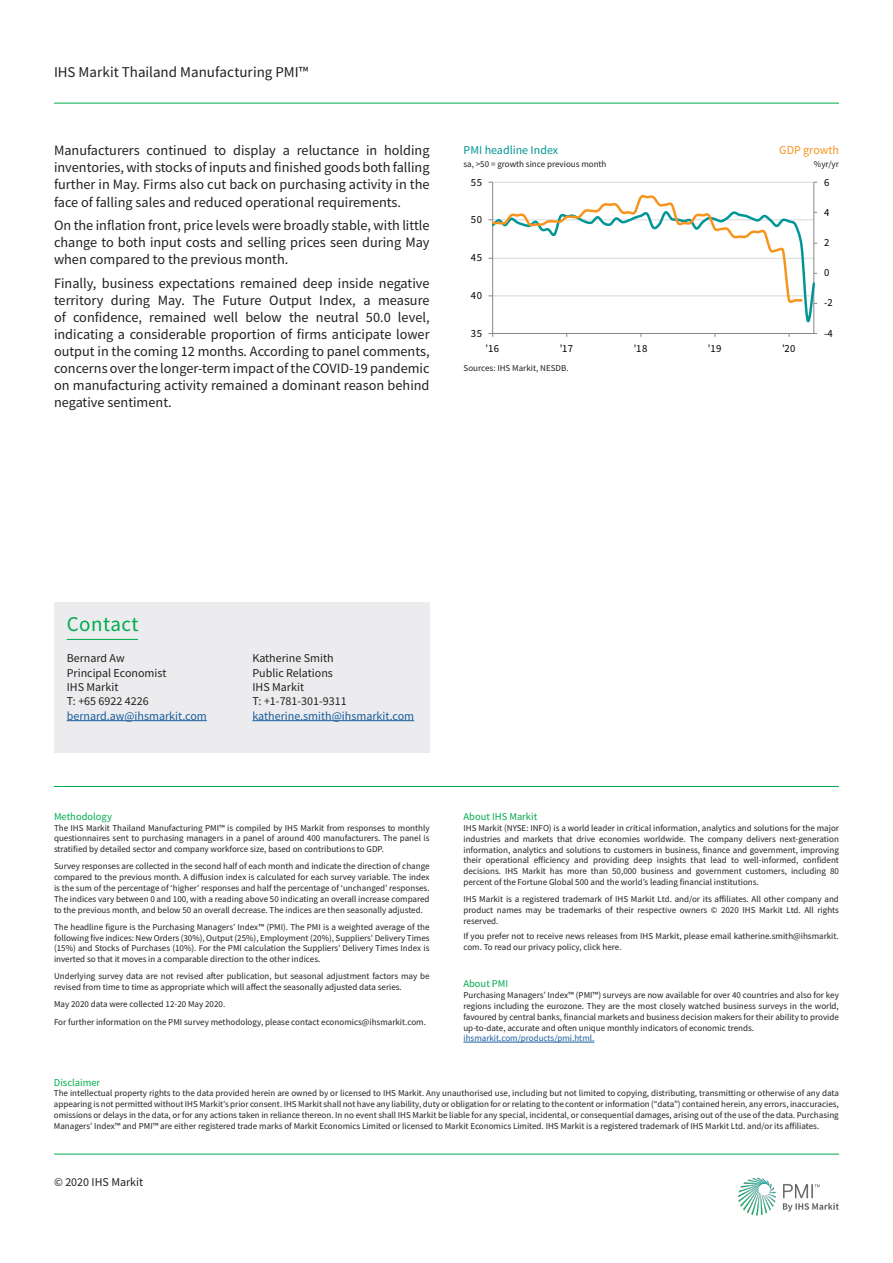
<style>
.page{position:relative;width:893px;height:1263px;background:#fff}
.page>*{position:absolute;margin:0;border:0;box-sizing:border-box;transform-origin:0 0}
.Section_header{font:21px "Source Sans Pro";letter-spacing:.025em;color:#00ab4d}
.t1{font:15px "Source Sans Pro";color:#231f20}
.Body_copy_2{font:14.25px/17.1px "Source Sans Pro";color:#231f20;text-align:justify}
.Chart_title{font:12px "Source Sans Pro";color:#231f20}
.Chart_title-2{font:12px "Source Sans Pro";color:#175d9e}
.Chart_title-3{font:12px "Source Sans Pro";color:#009696}
.Chart_title-4{font:12px "Source Sans Pro";color:#f7931d}
.t2{font:10.8px "Source Sans Pro";letter-spacing:.04em;color:#000}
.Boiler_subheader{font:10.5px "Source Sans Pro";color:#00ab4d}
.Boiler{font:9px/10.8px "Source Sans Pro";color:#231f20;text-align:justify}
.Axis_title{font:9px "Source Sans Pro";color:#231f20}
.Boiler-2{font:9px "Source Sans Pro";color:#175d9e}
</style>
<div class="page">
<hr style="left:54px;top:103px;width:785px;height:1px;background:#00ab4d">
<img style="left:738px;top:1177px;width:101px;height:38px">
<hr style="left:54px;top:1154px;width:785px;height:1px;background:#00ab4d">
<hr style="left:54px;top:786px;width:785px;height:1px;background:#00ab4d">
<hr style="left:493px;top:182px;width:321px;height:1px;background:#d9d9d9">
<hr style="left:813px;top:182px;width:1px;height:151px;background:#868686">
<hr style="left:492px;top:182px;width:1px;height:151px;background:#868686">
<svg style="left:489px;top:191px;width:328px;height:146px"></svg>
<div style="left:54px;top:653px;width:376px;height:100px;background:#ececee"></div>
<hr style="left:67px;top:720px;width:140px;height:1px;background:#175d9e">
<hr style="left:252px;top:720px;width:162px;height:1px;background:#175d9e">
<div style="left:54px;top:602px;width:376px;height:51px;background:#ececee"></div>
<hr style="left:67px;top:639px;width:71px;height:1px;background:#00ab4d">
<hr style="left:463px;top:1042px;width:131px;height:1px;background:#175d9e">
<h2 class="t1" style="left:54px;top:63px;width:256px">IHS Markit Thailand Manufacturing PMI™</h2>
<p class="Body_copy_2" style="left:54px;top:142px;width:377px">Manufacturers continued to display a reluctance in holding inventories, with stocks of inputs and finished goods both falling further in May. Firms also cut back on purchasing activity in the face of falling sales and reduced operational requirements.</p>
<p class="Body_copy_2" style="left:54px;top:217px;width:377px">On the inflation front, price levels were broadly stable, with little change to both input costs and selling prices seen during May when compared to the previous month.</p>
<p class="Body_copy_2" style="left:54px;top:274px;width:377px">Finally, business expectations remained deep inside negative territory during May. The Future Output Index, a measure of confidence, remained well below the neutral 50.0 level, indicating a considerable proportion of firms anticipate lower output in the coming 12 months. According to panel comments, concerns over the longer-term impact of the COVID-19 pandemic on manufacturing activity remained a dominant reason behind negative sentiment.</p>
<p class="Chart_title-3" style="left:464px;top:142px;width:96px">PMI headline Index</p>
<p class="Axis_title" style="left:463px;top:158px;width:145px">sa, &gt;50 = growth since previous month</p>
<p class="t2" style="left:471px;top:175px;width:13px">55</p>
<p class="t2" style="left:471px;top:213px;width:13px">50</p>
<p class="t2" style="left:471px;top:251px;width:13px">45</p>
<p class="t2" style="left:471px;top:288px;width:13px">40</p>
<p class="t2" style="left:471px;top:326px;width:13px">35</p>
<p class="Chart_title-4" style="left:779px;top:142px;width:61px">GDP growth</p>
<p class="Axis_title" style="left:814px;top:158px;width:26px">%yr/yr</p>
<p class="t2" style="left:824px;top:175px;width:7px">6</p>
<p class="t2" style="left:824px;top:205px;width:7px">4</p>
<p class="t2" style="left:824px;top:236px;width:7px">2</p>
<p class="t2" style="left:824px;top:266px;width:7px">0</p>
<p class="t2" style="left:824px;top:296px;width:10px">-2</p>
<p class="t2" style="left:824px;top:326px;width:10px">-4</p>
<p class="t2" style="left:485px;top:341px;width:15px">'16</p>
<p class="t2" style="left:560px;top:341px;width:15px">'17</p>
<p class="t2" style="left:634px;top:341px;width:15px">'18</p>
<p class="t2" style="left:708px;top:341px;width:15px">'19</p>
<p class="t2" style="left:782px;top:341px;width:15px">'20</p>
<p class="Axis_title" style="left:464px;top:362px;width:107px">Sources: IHS Markit, NESDB.</p>
<p class="Section_header" style="left:67px;top:610px;width:73px">Contact</p>
<p class="Chart_title" style="left:67px;top:650px;width:59px">Bernard Aw</p>
<p class="Chart_title" style="left:67px;top:665px;width:101px">Principal Economist</p>
<p class="Chart_title" style="left:67px;top:679px;width:53px">IHS Markit</p>
<p class="Chart_title" style="left:67px;top:694px;width:83px">T: +65 6922 4226</p>
<p class="Chart_title-2" style="left:67px;top:708px;width:142px">bernard.aw@ihsmarkit.com</p>
<p class="Chart_title" style="left:252px;top:650px;width:83px">Katherine Smith</p>
<p class="Chart_title" style="left:252px;top:665px;width:82px">Public Relations</p>
<p class="Chart_title" style="left:252px;top:679px;width:53px">IHS Markit</p>
<p class="Chart_title" style="left:252px;top:694px;width:96px">T: +1-781-301-9311</p>
<p class="Chart_title-2" style="left:252px;top:708px;width:163px">katherine.smith@ihsmarkit.com</p>
<p class="Boiler_subheader" style="left:54px;top:809px;width:59px">Methodology</p>
<p class="Boiler" style="left:54px;top:822px;width:377px">The IHS Markit Thailand Manufacturing PMI™ is compiled by IHS Markit from responses to monthly questionnaires sent to purchasing managers in a panel of around 400 manufacturers. The panel is stratified by detailed sector and company workforce size, based on contributions to GDP.</p>
<p class="Boiler" style="left:54px;top:861px;width:377px">Survey responses are collected in the second half of each month and indicate the direction of change compared to the previous month. A diffusion index is calculated for each survey variable. The index is the sum of the percentage of ‘higher’ responses and half the percentage of ‘unchanged’ responses.<br>The indices vary between 0 and 100, with a reading above 50 indicating an overall increase compared to the previous month, and below 50 an overall decrease. The indices are then seasonally adjusted.</p>
<p class="Boiler" style="left:54px;top:921px;width:377px">The headline figure is the Purchasing Managers’ Index™ (PMI). The PMI is a weighted average of the following five indices: New Orders (30%), Output (25%), Employment (20%), Suppliers’ Delivery Times (15%) and Stocks of Purchases (10%). For the PMI calculation the Suppliers’ Delivery Times Index is inverted so that it moves in a comparable direction to the other indices.</p>
<p class="Boiler" style="left:54px;top:971px;width:377px">Underlying survey data are not revised after publication, but seasonal adjustment factors may be revised from time to time as appropriate which will affect the seasonally adjusted data series.</p>
<p class="Boiler" style="left:54px;top:999px;width:173px">May 2020 data were collected 12-20 May 2020.</p>
<p class="Boiler" style="left:54px;top:1016px;width:373px">For further information on the PMI survey methodology, please contact economics@ihsmarkit.com.</p>
<p class="Boiler_subheader" style="left:463px;top:810px;width:75px">About IHS Markit</p>
<p class="Boiler" style="left:463px;top:822px;width:377px">IHS Markit (NYSE: INFO) is a world leader in critical information, analytics and solutions for the major industries and markets that drive economies worldwide. The company delivers next-generation information, analytics and solutions to customers in business, finance and government, improving their operational efficiency and providing deep insights that lead to well-informed, confident decisions. IHS Markit has more than 50,000 business and government customers, including 80 percent of the Fortune Global 500 and the world’s leading financial institutions.</p>
<p class="Boiler" style="left:463px;top:894px;width:377px">IHS Markit is a registered trademark of IHS Markit Ltd. and/or its affiliates. All other company and product names may be trademarks of their respective owners © 2020 IHS Markit Ltd. All rights reserved.</p>
<p class="Boiler" style="left:463px;top:930px;width:377px">If you prefer not to receive news releases from IHS Markit, please email katherine.smith@ihsmarkit. com. To read our privacy policy, click here.</p>
<p class="Boiler_subheader" style="left:463px;top:977px;width:46px">About PMI</p>
<p class="Boiler" style="left:463px;top:990px;width:377px">Purchasing Managers’ Index™ (PMI™) surveys are now available for over 40 countries and also for key regions including the eurozone. They are the most closely watched business surveys in the world, favoured by central banks, financial markets and business decision makers for their ability to provide up-to-date, accurate and often unique monthly indicators of economic trends.</p>
<p class="Boiler-2" style="left:463px;top:1033px;width:132px">ihsmarkit.com/products/pmi.html.</p>
<p class="Boiler_subheader" style="left:54px;top:1075px;width:48px">Disclaimer</p>
<p class="Boiler" style="left:54px;top:1088px;width:786px">The intellectual property rights to the data provided herein are owned by or licensed to IHS Markit. Any unauthorised use, including but not limited to copying, distributing, transmitting or otherwise of any data appearing is not permitted without IHS Markit’s prior consent. IHS Markit shall not have any liability, duty or obligation for or relating to the content or information (“data”) contained herein, any errors, inaccuracies, omissions or delays in the data, or for any actions taken in reliance thereon. In no event shall IHS Markit be liable for any special, incidental, or consequential damages, arising out of the use of the data. Purchasing Managers’ Index™ and PMI™ are either registered trade marks of Markit Economics Limited or licensed to Markit Economics Limited. IHS Markit is a registered trademark of IHS Markit Ltd. and/or its affiliates.</p>
<h3 class="Chart_title" style="left:54px;top:1175px;width:91px">© 2020 IHS Markit</h3>
</div>
